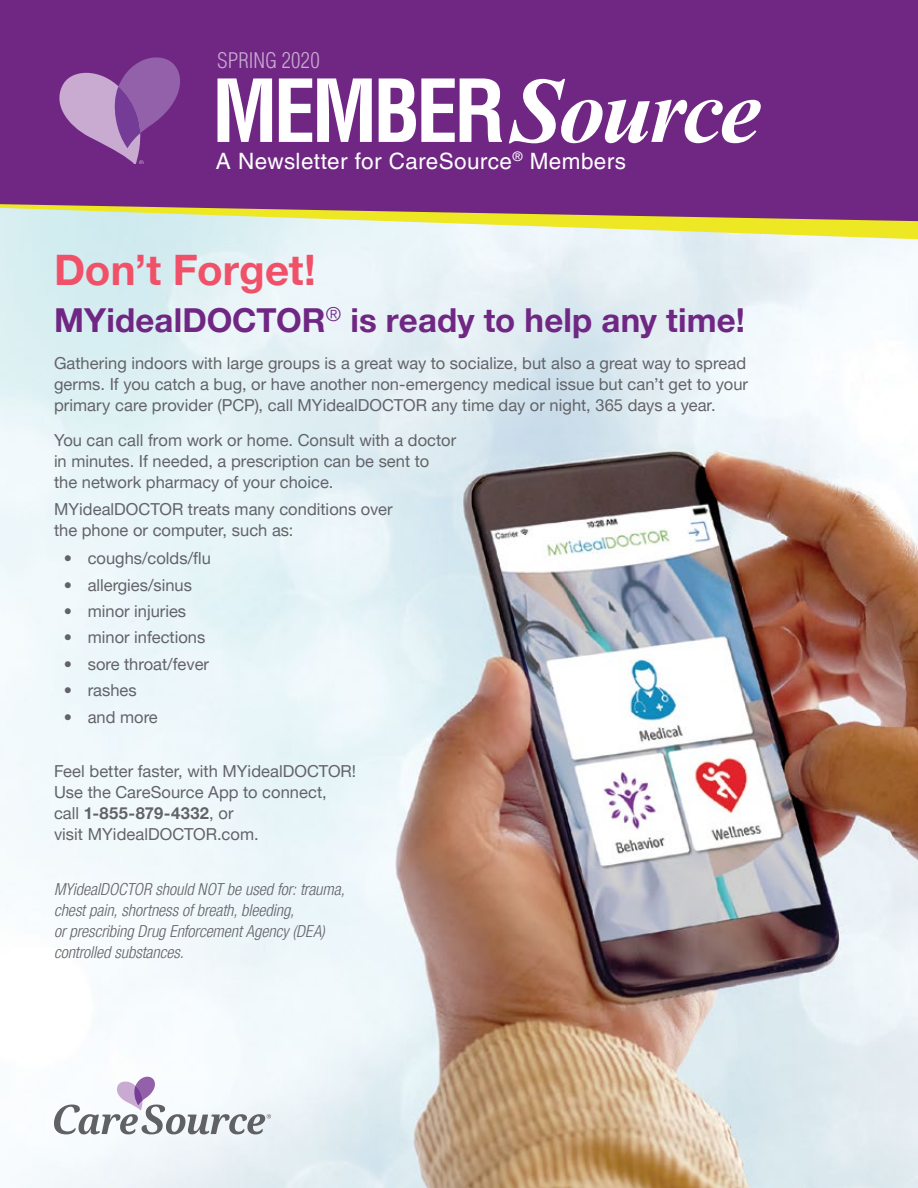
<style>
.page{position:relative;width:918px;height:1188px;background:#fff}
.page>*{position:absolute;margin:0;border:0;box-sizing:border-box;transform-origin:0 0}
.t1{font:700 condensed 84.6px "Helvetica LT Pro";letter-spacing:-.05em;color:#fff}
.t2{font:700 42px "Helvetica Neue LT Pro";color:#f05169}
.t3{font:700 33px "Helvetica Neue LT Pro";letter-spacing:.005em;color:#702784}
.t4{font:22.5px "Helvetica LT Pro";letter-spacing:.015em;color:#fff}
.t5{font:300 condensed 21px "Helvetica LT Pro";letter-spacing:.005em;color:#c9aad1}
.t6{font:16.5px/21px "Helvetica Neue LT Pro";color:#626368}
.t7{font:italic 300 condensed 16.5px/21px "Helvetica Neue LT Pro";color:#626368}
.s1{font-family:"Times New Roman";font-style:italic;font-stretch:normal;font-size:93.15px}
.s2{font-weight:700}
</style>
<div class="page">
<img style="left:0;top:239px;width:918px;height:949px">
<svg style="left:54px;top:1077px;width:217px;height:57px"></svg>
<svg style="left:0;top:221px;width:918px;height:18px;background:#e4eeb7"></svg>
<div style="left:0;top:0;width:918px;height:221px;background:#702784"></div>
<svg style="left:59px;top:57px;width:121px;height:107px;background:#915aa3"></svg>
<p class="t5" style="left:217px;top:48px;width:104px">SPRING 2020</p>
<h1 class="t1" style="left:212px;top:55px;width:551px">MEMBER<span class="s1">Source</span></h1>
<h3 class="t4" style="left:216px;top:148px;width:412px">A Newsletter for CareSource<sup>®</sup> Members</h3>
<h2 class="t2" style="left:54px;top:244px;width:263px">Don’t Forget!</h2>
<h3 class="t3" style="left:54px;top:300px;width:693px">MYidealDOCTOR<sup>®</sup> is ready to help any time!</h3>
<p class="t6" style="left:54px;top:352px;width:696px;text-align:justify">Gathering indoors with large groups is a great way to socialize, but also a great way to spread germs. If you catch a bug, or have another non-emergency medical issue but can’t get to your primary care provider (PCP), call MYidealDOCTOR any time day or night, 365 days a year.</p>
<p class="t6" style="left:54px;top:429px;width:404px">You can call from work or home. Consult with a doctor in minutes. If needed, a prescription can be sent to the network pharmacy of your choice.</p>
<p class="t6" style="left:54px;top:499px;width:340px">MYidealDOCTOR treats many conditions over the phone or computer, such as:</p>
<p class="t6" style="left:64px;top:547px;width:149px">• coughs/colds/flu</p>
<p class="t6" style="left:64px;top:574px;width:130px">• allergies/sinus</p>
<p class="t6" style="left:64px;top:600px;width:124px">• minor injuries</p>
<p class="t6" style="left:64px;top:627px;width:143px">• minor infections</p>
<p class="t6" style="left:64px;top:653px;width:147px">• sore throat/fever</p>
<p class="t6" style="left:64px;top:679px;width:74px">• rashes</p>
<p class="t6" style="left:64px;top:706px;width:96px">• and more</p>
<p class="t6" style="left:54px;top:760px;width:304px">Feel better faster, with MYidealDOCTOR!<br>Use the CareSource App to connect, call <span class="s2">1-855-879-4332</span>, or<br>visit MYidealDOCTOR.com.</p>
<p class="t7" style="left:54px;top:879px;width:292px">MYidealDOCTOR should NOT be used for: trauma, chest pain, shortness of breath, bleeding,<br>or prescribing Drug Enforcement Agency (DEA) controlled substances.</p>
</div>
